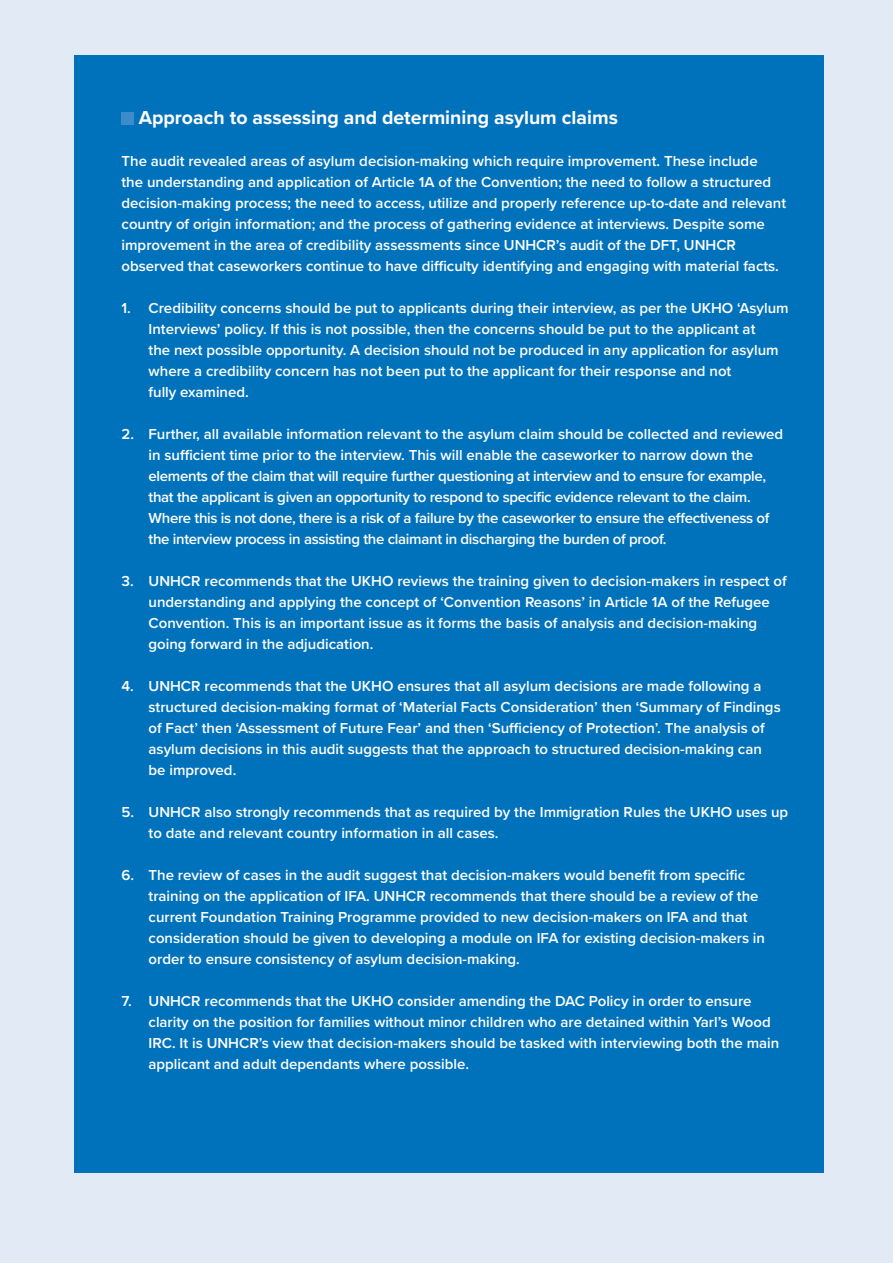
<style>
.page{position:relative;width:893px;height:1263px;background:#e2eaf6}
.page>*{position:absolute;margin:0;border:0;box-sizing:border-box;transform-origin:0 0}
.t1{font:700 19.5px "Proxima Nova";color:#fff}
.t2{font:600 15px/21px "Proxima Nova";color:#fff}
.t3{font:600 15px/21px "Proxima Nova";letter-spacing:-.02em;color:#fff}
</style>
<div class="page">
<div style="left:74px;top:55px;width:749px;height:1117px;background:#0072bc"></div>
<div style="left:122px;top:112px;width:12px;height:12px;background:#3b8cc9"></div>
<h1 class="t1" style="left:139px;top:103px;width:481px">Approach to assessing and determining asylum claims</h1>
<p class="t2" style="left:122px;top:150px;width:666px">The audit revealed areas of asylum decision-making which require improvement. These include<br>the understanding and application of Article 1A of the Convention; the need to follow a structured decision-making process; the need to access, utilize and properly reference up-to-date and relevant country of origin information; and the process of gathering evidence at interviews. Despite some improvement in the area of credibility assessments since UNHCR’s audit of the DFT, UNHCR observed that caseworkers continue to have difficulty identifying and engaging with material facts.</p>
<p class="t2" style="left:149px;top:297px;width:642px;text-indent:-27px">1. Credibility concerns should be put to applicants during their interview, as per the UKHO ‘Asylum Interviews’ policy. If this is not possible, then the concerns should be put to the applicant at<br>the next possible opportunity. A decision should not be produced in any application for asylum where a credibility concern has not been put to the applicant for their response and not<br>fully examined.</p>
<p class="t3" style="left:149px;top:423px;width:636px;text-indent:-27px">2. Further, all available information relevant to the asylum claim should be collected and reviewed in sufficient time prior to the interview. This will enable the caseworker to narrow down the elements of the claim that will require further questioning at interview and to ensure for example, that the applicant is given an opportunity to respond to specific evidence relevant to the claim.<br>Where this is not done, there is a risk of a failure by the caseworker to ensure the effectiveness of the interview process in assisting the claimant in discharging the burden of proof.</p>
<p class="t2" style="left:149px;top:570px;width:640px;text-indent:-27px">3. UNHCR recommends that the UKHO reviews the training given to decision-makers in respect of understanding and applying the concept of ‘Convention Reasons’ in Article 1A of the Refugee Convention. This is an important issue as it forms the basis of analysis and decision-making going forward in the adjudication.</p>
<p class="t2" style="left:149px;top:675px;width:634px;text-indent:-27px">4. UNHCR recommends that the UKHO ensures that all asylum decisions are made following a structured decision-making format of ‘Material Facts Consideration’ then ‘Summary of Findings of Fact’ then ‘Assessment of Future Fear’ and then ‘Sufficiency of Protection’. The analysis of asylum decisions in this audit suggests that the approach to structured decision-making can be improved.</p>
<p class="t2" style="left:149px;top:801px;width:641px;text-indent:-27px">5. UNHCR also strongly recommends that as required by the Immigration Rules the UKHO uses up to date and relevant country information in all cases.</p>
<p class="t2" style="left:149px;top:864px;width:618px;text-indent:-27px">6. The review of cases in the audit suggest that decision-makers would benefit from specific training on the application of IFA. UNHCR recommends that there should be a review of the current Foundation Training Programme provided to new decision-makers on IFA and that consideration should be given to developing a module on IFA for existing decision-makers in order to ensure consistency of asylum decision-making.</p>
<p class="t2" style="left:149px;top:990px;width:632px;text-indent:-27px">7. UNHCR recommends that the UKHO consider amending the DAC Policy in order to ensure clarity on the position for families without minor children who are detained within Yarl’s Wood IRC. It is UNHCR’s view that decision-makers should be tasked with interviewing both the main applicant and adult dependants where possible.</p>
</div>
